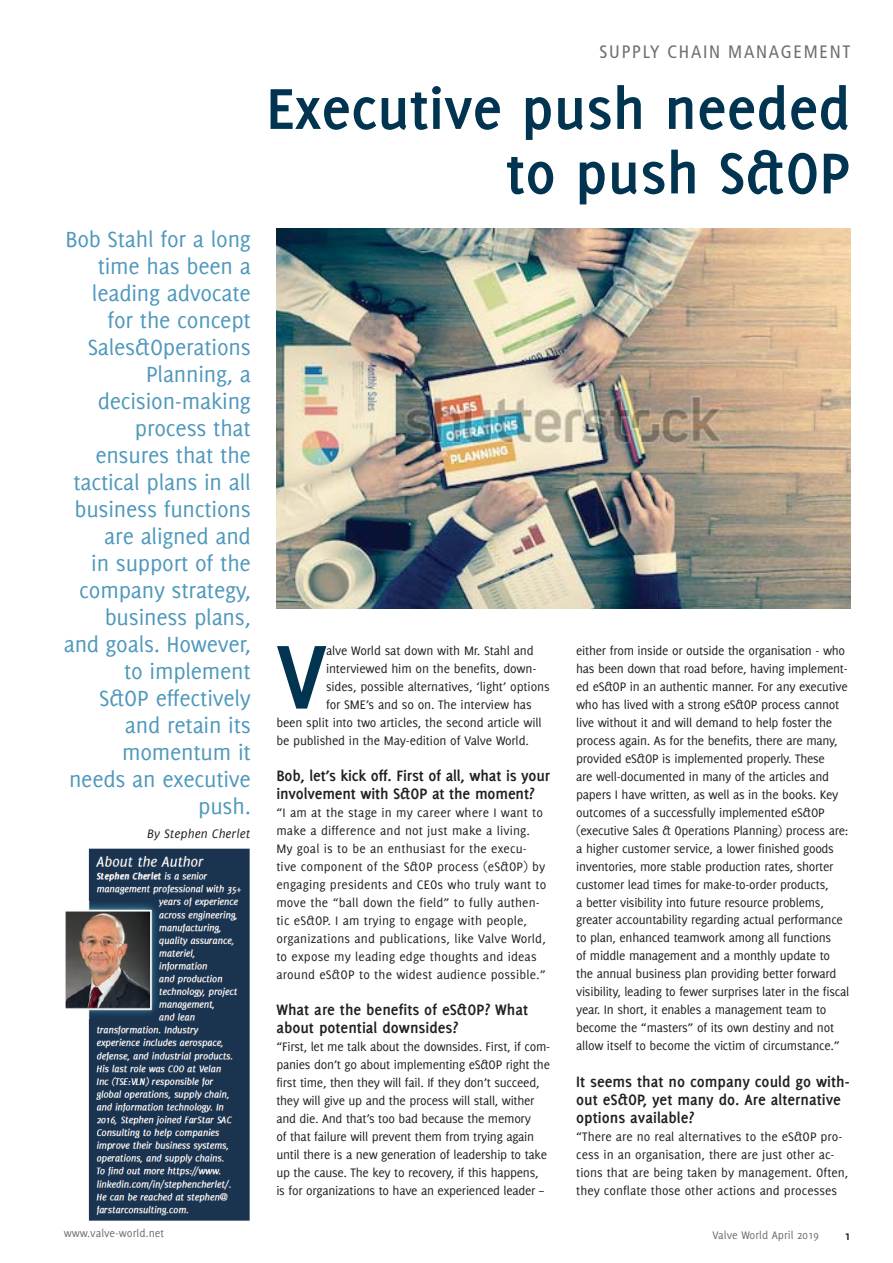
<style>
.page{position:relative;width:893px;height:1263px;background:#fff}
.page>*{position:absolute;margin:0;border:0;box-sizing:border-box;transform-origin:0 0}
.t1{font:700 99.15px "Delicious";color:#003450}
.t2{font:700 63px/64.5px "Delicious";color:#003450;text-align:right}
.t3{font:24px/27px "Delicious";letter-spacing:-.01em;color:#4f98bc;text-align:right}
.t4{font:condensed 18px "Frutiger";letter-spacing:.1em;color:#6d6e70}
.t5{font:700 16.5px/18px "Delicious";color:#231f20}
.t6{font:13.5px/18px "Delicious";letter-spacing:-.02em;color:#231f20}
.t7{font:13.5px/18px "Delicious";letter-spacing:.01em;color:#231f20}
.t8{font:13.5px/18px "Delicious";color:#231f20}
.t9{font:italic 13.5px "Delicious";letter-spacing:.005em;color:#231f20}
.t10{font:700 13.5px "Delicious";color:#231f20}
.t11{font:12px "Delicious";color:#6d6e70}
</style>
<div class="page">
<img style="left:276px;top:229px;width:574px;height:380px">
<img style="left:65px;top:848px;width:185px;height:373px">
<h3 class="t4" style="left:599px;top:44px;width:252px">SUPPLY CHAIN MANAGEMENT</h3>
<p class="t3" style="left:64px;top:228px;width:189px">Bob Stahl for a long time has been a leading advocate for the concept<br>Sales&amp;Operations<br>Planning, a decision-making process that ensures that the tactical plans in all business functions are aligned and<br>in support of the company strategy, business plans, and goals. However, to implement<br>S&amp;OP effectively and retain its momentum it needs an executive push.</p>
<p class="t9" style="left:147px;top:829px;width:104px">By Stephen Cherlet</p>
<h2 class="t2" style="left:266px;top:82px;width:586px">Executive push needed to push S&amp;OP</h2>
<h1 class="t1" style="left:276px;top:637px;width:52px">V</h1>
<p class="t6" style="left:326px;top:642px;width:209px">alve World sat down with Mr. Stahl and</p>
<p class="t6" style="left:326px;top:660px;width:212px">interviewed him on the benefits, down-</p>
<p class="t6" style="left:326px;top:678px;width:225px">sides, possible alternatives, ‘light’ options</p>
<p class="t6" style="left:326px;top:696px;width:207px">for SME’s and so on. The interview has</p>
<p class="t6" style="left:276px;top:714px;width:267px">been split into two articles, the second article will</p>
<p class="t6" style="left:276px;top:732px;width:254px">be published in the May-edition of Valve World.</p>
<p class="t5" style="left:276px;top:768px;width:275px">Bob, let’s kick off. First of all, what is your involvement with S&amp;OP at the moment?</p>
<p class="t7" style="left:276px;top:804px;width:272px">“I am at the stage in my career where I want to make a difference and not just make a living.<br>My goal is to be an enthusiast for the execu&shy;tive component of the S&amp;OP process (eS&amp;OP) by engaging presidents and CEOs who truly want to move the “ball down the field” to fully authen&shy;tic eS&amp;OP. I am trying to engage with people, organizations and publications, like Valve World, to expose my leading edge thoughts and ideas around eS&amp;OP to the widest audience possible.”</p>
<p class="t5" style="left:276px;top:1002px;width:253px">What are the benefits of eS&amp;OP? What about potential downsides?</p>
<p class="t6" style="left:276px;top:1038px;width:275px">“First, let me talk about the downsides. First, if com&shy;panies don’t go about implementing eS&amp;OP right the first time, then they will fail. If they don’t succeed, they will give up and the process will stall, wither and die. And that’s too bad because the memory<br>of that failure will prevent them from trying again until there is a new generation of leadership to take up the cause. The key to recovery, if this happens, is for organizations to have an experienced leader –</p>
<p class="t6" style="left:576px;top:642px;width:275px">either from inside or outside the organisation - who has been down that road before, having implement&shy;ed eS&amp;OP in an authentic manner. For any executive who has lived with a strong eS&amp;OP process cannot live without it and will demand to help foster the process again. As for the benefits, there are many, provided eS&amp;OP is implemented properly. These<br>are well-documented in many of the articles and papers I have written, as well as in the books. Key outcomes of a successfully implemented eS&amp;OP (executive Sales &amp; Operations Planning) process are: a higher customer service, a lower finished goods inventories, more stable production rates, shorter customer lead times for make-to-order products,<br>a better visibility into future resource problems, greater accountability regarding actual performance to plan, enhanced teamwork among all functions<br>of middle management and a monthly update to the annual business plan providing better forward visibility, leading to fewer surprises later in the fiscal year. In short, it enables a management team to become the “masters” of its own destiny and not allow itself to become the victim of circumstance.”</p>
<p class="t5" style="left:576px;top:1074px;width:275px">It seems that no company could go with&shy;out eS&amp;OP, yet many do. Are alternative options available?</p>
<p class="t8" style="left:576px;top:1128px;width:274px">“There are no real alternatives to the eS&amp;OP pro&shy;cess in an organisation, there are just other ac&shy;tions that are being taken by management. Often, they conflate those other actions and processes</p>
<p class="t11" style="left:64px;top:1228px;width:102px">www.valve-world.net</p>
<p class="t11" style="left:712px;top:1231px;width:108px">Valve World April 2019</p>
<p class="t10" style="left:844px;top:1230px;width:8px">1</p>
</div>
